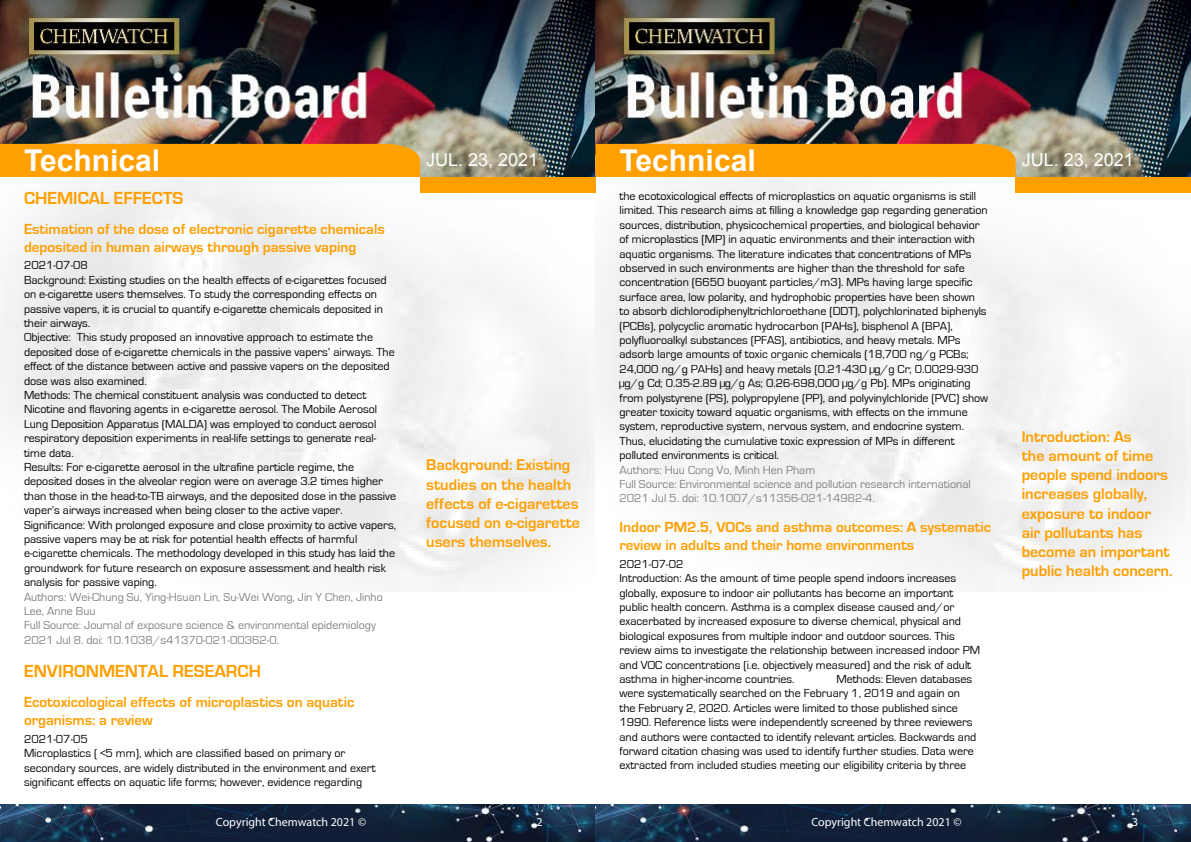
<style>
.page{position:relative;width:1191px;height:842px;background:#fff}
.page>*{position:absolute;margin:0;border:0;box-sizing:border-box;transform-origin:0 0}
.t1{font:700 30px "Arial";color:#fff}
.t2{font:700 18px "Eurostile";color:#ff9f00}
.t3{font:18px "Arial";color:#fff}
.t4{font:700 16px/19.2px "Eurostile";color:#ff9f00}
.t5{font:700 15px/18px "Eurostile";color:#ff9f00}
.t6{font:12px/14.4px "Eurostile";color:#000}
.t7{font:12px/14.4px "Eurostile";color:#808285}
.t8{font:12px "Myriad Pro";color:#fff}
</style>
<div class="page">
<img style="left:0;top:0;width:1191px;height:592px">
<div style="left:420px;top:177px;width:175px;height:15px;background:#ff9f00"></div>
<div style="left:1015px;top:177px;width:176px;height:15px;background:#ff9f00"></div>
<div style="left:0;top:144px;width:420px;height:33px;background:#ff9f00"></div>
<div style="left:595px;top:144px;width:420px;height:33px;background:#ff9f00"></div>
<img style="left:0;top:804px;width:1191px;height:38px">
<h1 class="t1" style="left:24px;top:141px;width:138px">Technical</h1>
<h2 class="t2" style="left:24px;top:188px;width:161px">CHEMICAL EFFECTS</h2>
<p class="t5" style="left:24px;top:220px;width:362px">Estimation of the dose of electronic cigarette chemicals deposited in human airways through passive vaping</p>
<p class="t6" style="left:24px;top:258px;width:373px">2021-07-08<br>Background: Existing studies on the health effects of e-cigarettes focused on e-cigarette users themselves. To study the corresponding effects on passive vapers, it is crucial to quantify e-cigarette chemicals deposited in their airways.<br>Objective: This study proposed an innovative approach to estimate the deposited dose of e-cigarette chemicals in the passive vapers’ airways. The effect of the distance between active and passive vapers on the deposited dose was also examined.<br>Methods: The chemical constituent analysis was conducted to detect Nicotine and flavoring agents in e-cigarette aerosol. The Mobile Aerosol Lung Deposition Apparatus (MALDA) was employed to conduct aerosol respiratory deposition experiments in real-life settings to generate real&shy;time data.<br>Results: For e-cigarette aerosol in the ultrafine particle regime, the deposited doses in the alveolar region were on average 3.2 times higher than those in the head-to-TB airways, and the deposited dose in the passive vaper’s airways increased when being closer to the active vaper.<br>Significance: With prolonged exposure and close proximity to active vapers, passive vapers may be at risk for potential health effects of harmful e-cigarette chemicals. The methodology developed in this study has laid the groundwork for future research on exposure assessment and health risk analysis for passive vaping.</p>
<p class="t7" style="left:24px;top:590px;width:360px">Authors: Wei-Chung Su, Ying-Hsuan Lin, Su-Wei Wong, Jin Y Chen, Jinho Lee, Anne Buu<br>Full Source: Journal of exposure science &amp; environmental epidemiology 2021 Jul 8. doi: 10.1038/s41370-021-00362-0.</p>
<h2 class="t2" style="left:24px;top:662px;width:238px">ENVIRONMENTAL RESEARCH</h2>
<p class="t5" style="left:24px;top:694px;width:332px">Ecotoxicological effects of microplastics on aquatic organisms: a review</p>
<p class="t6" style="left:24px;top:732px;width:353px">2021-07-05<br>Microplastics ( &lt;5 mm), which are classified based on primary or secondary sources, are widely distributed in the environment and exert significant effects on aquatic life forms; however, evidence regarding</p>
<h1 class="t1" style="left:619px;top:141px;width:138px">Technical</h1>
<h2 class="t3" style="left:426px;top:148px;width:114px">Jul. 23, 2021</h2>
<h2 class="t3" style="left:1021px;top:148px;width:114px">Jul. 23, 2021</h2>
<h3 class="t4" style="left:426px;top:456px;width:155px">Background: Existing studies on the health effects of e-cigarettes focused on e-cigarette users themselves.</h3>
<p class="t6" style="left:619px;top:189px;width:370px">the ecotoxicological effects of microplastics on aquatic organisms is still limited. This research aims at filling a knowledge gap regarding generation sources, distribution, physicochemical properties, and biological behavior of microplastics (MP) in aquatic environments and their interaction with aquatic organisms. The literature indicates that concentrations of MPs observed in such environments are higher than the threshold for safe concentration (6650 buoyant particles/m3). MPs having large specific surface area, low polarity, and hydrophobic properties have been shown<br>to absorb dichlorodiphenyltrichloroethane (DDT), polychlorinated biphenyls (PCBs), polycyclic aromatic hydrocarbon (PAHs), bisphenol A (BPA), polyfluoroalkyl substances (PFAS), antibiotics, and heavy metals. MPs adsorb large amounts of toxic organic chemicals (18,700 ng/g PCBs; 24,000 ng/g PAHs) and heavy metals (0.21-430 μg/g Cr; 0.0029-930 μg/g Cd; 0.35-2.89 μg/g As; 0.26-698,000 μg/g Pb). MPs originating from polystyrene (PS), polypropylene (PP), and polyvinylchloride (PVC) show greater toxicity toward aquatic organisms, with effects on the immune system, reproductive system, nervous system, and endocrine system.<br>Thus, elucidating the cumulative toxic expression of MPs in different polluted environments is critical.</p>
<p class="t7" style="left:619px;top:463px;width:353px">Authors: Huu Cong Vo, Minh Hen Pham<br>Full Source: Environmental science and pollution research international<br>2021 Jul 5. doi: 10.1007/s11356-021-14982-4.</p>
<p class="t5" style="left:619px;top:519px;width:373px">Indoor PM2.5, VOCs and asthma outcomes: A systematic review in adults and their home environments</p>
<p class="t6" style="left:619px;top:557px;width:362px">2021-07-02<br>Introduction: As the amount of time people spend indoors increases globally, exposure to indoor air pollutants has become an important public health concern. Asthma is a complex disease caused and/or exacerbated by increased exposure to diverse chemical, physical and biological exposures from multiple indoor and outdoor sources. This review aims to investigate the relationship between increased indoor PM and VOC concentrations (i.e. objectively measured) and the risk of adult asthma in higher-income countries.</p>
<p class="t6" style="left:619px;top:672px;width:358px;text-indent:217px">Methods: Eleven databases were systematically searched on the February 1, 2019 and again on the February 2, 2020. Articles were limited to those published since 1990. Reference lists were independently screened by three reviewers and authors were contacted to identify relevant articles. Backwards and forward citation chasing was used to identify further studies. Data were extracted from included studies meeting our eligibility criteria by three</p>
<h3 class="t4" style="left:1021px;top:427px;width:152px">Introduction: As<br>the amount of time people spend indoors increases globally, exposure to indoor air pollutants has become an important public health concern.</h3>
<p class="t8" style="left:216px;top:815px;width:152px">Copyright Chemwatch 2021 ©</p>
<p class="t8" style="left:536px;top:815px;width:8px">2</p>
<p class="t8" style="left:811px;top:815px;width:152px">Copyright Chemwatch 2021 ©</p>
<p class="t8" style="left:1132px;top:815px;width:8px">3</p>
</div>
